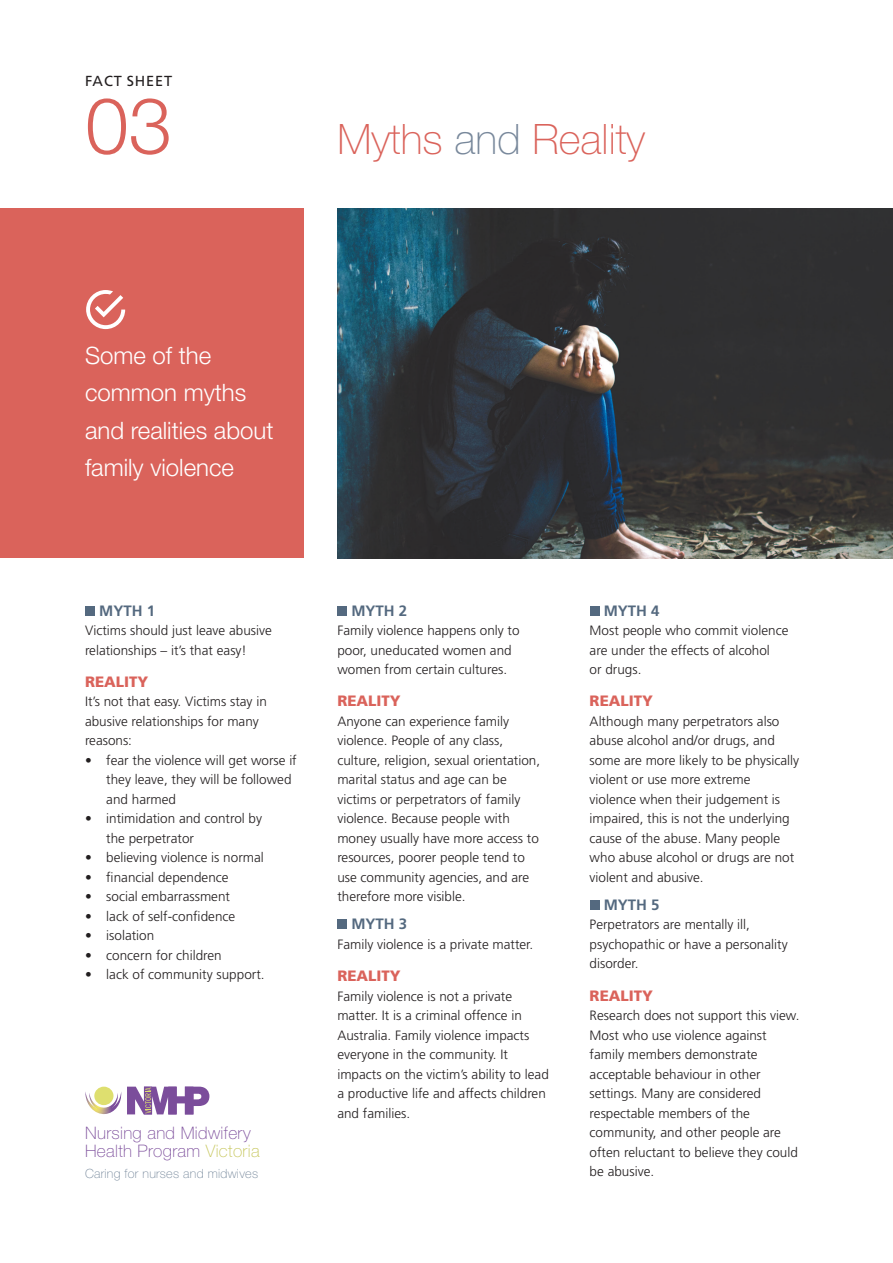
<style>
.page{position:relative;width:893px;height:1263px;background:#fff}
.page>*{position:absolute;margin:0;border:0;box-sizing:border-box;transform-origin:0 0}
.t1{font:300 78px "Helvetica Neue";color:#da635b}
.t2{font:100 42px "Helvetica Neue";color:#da635b}
.t3{font:300 24px/37.5px "Helvetica Neue";color:#fff}
.t4{font:100 17.25px/18.3px "Helvetica Neue";letter-spacing:.02em;color:#642d89}
.t5{font:900 15px "Frutiger";color:#da635b}
.t6{font:700 15px "Frutiger";color:#54697f}
.t7{font:14.55px "Frutiger";letter-spacing:.06em;color:#231f20}
.t8{font:300 13.5px/19.5px "Frutiger";color:#231f20}
.t9{font:100 12.6px "Helvetica Neue";letter-spacing:.02em;color:#5a7087}
.t10{font:4.8px "Helvetica Neue CE";letter-spacing:.03em;color:#7b519a}
.s1{color:#78889b}
.s2{color:#baba38}
</style>
<div class="page">
<img style="left:85px;top:1092px;width:37px;height:22px">
<img style="left:89px;top:1093px;width:30px;height:18px">
<svg style="left:94px;top:1087px;width:20px;height:18px"></svg>
<svg style="left:127px;top:1087px;width:82px;height:27px"></svg>
<div style="left:0;top:208px;width:303px;height:350px;background:#da635b"></div>
<div style="left:85px;top:605px;width:10px;height:10px;background:#54697f"></div>
<div style="left:337px;top:605px;width:10px;height:10px;background:#54697f"></div>
<div style="left:337px;top:919px;width:10px;height:10px;background:#54697f"></div>
<div style="left:590px;top:605px;width:10px;height:10px;background:#54697f"></div>
<div style="left:590px;top:900px;width:10px;height:10px;background:#54697f"></div>
<img style="left:337px;top:208px;width:556px;height:350px">
<svg style="left:86px;top:290px;width:39px;height:39px"></svg>
<p class="t7" style="left:85px;top:73px;width:89px">FACT SHEET</p>
<p class="t1" style="left:85px;top:78px;width:88px">03</p>
<p class="t2" style="left:337px;top:115px;width:309px">Myths <span class="s1">and</span> Reality</p>
<p class="t3" style="left:85px;top:336px;width:190px">Some of the common myths and realities about family violence</p>
<p class="t6" style="left:99px;top:601px;width:57px">MYTH 1</p>
<p class="t8" style="left:85px;top:621px;width:188px">Victims should just leave abusive relationships – it’s that easy!</p>
<p class="t5" style="left:85px;top:672px;width:65px">REALITY</p>
<p class="t8" style="left:85px;top:692px;width:183px">It’s not that easy. Victims stay in abusive relationships for many reasons:</p>
<p class="t8" style="left:106px;top:750px;width:192px;text-indent:-21px">• fear the violence will get worse if they leave, they will be followed and harmed</p>
<p class="t8" style="left:106px;top:809px;width:157px;text-indent:-21px">• intimidation and control by the perpetrator</p>
<p class="t8" style="left:85px;top:848px;width:180px">• believing violence is normal</p>
<p class="t8" style="left:85px;top:867px;width:145px">• financial dependence</p>
<p class="t8" style="left:85px;top:887px;width:147px">• social embarrassment</p>
<p class="t8" style="left:85px;top:906px;width:152px">• lack of self-confidence</p>
<p class="t8" style="left:85px;top:926px;width:71px">• isolation</p>
<p class="t8" style="left:85px;top:945px;width:138px">• concern for children</p>
<p class="t8" style="left:85px;top:965px;width:181px">• lack of community support.</p>
<p class="t4" style="left:85px;top:1123px;width:176px">Nursing and Midwifery<br>Health Program <span class="s2">Victoria</span></p>
<p class="t10" style="left:101px;top:1126px;width:94px">CARING FOR NURSES AND MIDWIVES</p>
<p class="t9" style="left:85px;top:1166px;width:175px">Caring for nurses and midwives</p>
<p class="t6" style="left:351px;top:601px;width:57px">MYTH 2</p>
<p class="t8" style="left:337px;top:621px;width:184px">Family violence happens only to poor, uneducated women and women from certain cultures.</p>
<p class="t5" style="left:337px;top:692px;width:65px">REALITY</p>
<p class="t8" style="left:337px;top:711px;width:204px">Anyone can experience family violence. People of any class, culture, religion, sexual orientation, marital status and age can be victims or perpetrators of family violence. Because people with money usually have more access to resources, poorer people tend to use community agencies, and are therefore more visible.</p>
<p class="t6" style="left:351px;top:915px;width:57px">MYTH 3</p>
<p class="t8" style="left:337px;top:934px;width:197px">Family violence is a private matter.</p>
<p class="t5" style="left:337px;top:967px;width:65px">REALITY</p>
<p class="t8" style="left:337px;top:986px;width:213px">Family violence is not a private matter. It is a criminal offence in<br>Australia. Family violence impacts everyone in the community. It impacts on the victim’s ability to lead a productive life and affects children and families.</p>
<p class="t6" style="left:604px;top:601px;width:57px">MYTH 4</p>
<p class="t8" style="left:590px;top:621px;width:200px">Most people who commit violence are under the effects of alcohol<br>or drugs.</p>
<p class="t5" style="left:590px;top:692px;width:65px">REALITY</p>
<p class="t8" style="left:590px;top:711px;width:211px">Although many perpetrators also abuse alcohol and/or drugs, and some are more likely to be physically violent or use more extreme violence when their judgement is impaired, this is not the underlying cause of the abuse. Many people who abuse alcohol or drugs are not violent and abusive.</p>
<p class="t6" style="left:604px;top:896px;width:57px">MYTH 5</p>
<p class="t8" style="left:590px;top:915px;width:200px">Perpetrators are mentally ill, psychopathic or have a personality disorder.</p>
<p class="t5" style="left:590px;top:986px;width:65px">REALITY</p>
<p class="t8" style="left:590px;top:1006px;width:211px">Research does not support this view.<br>Most who use violence against family members demonstrate acceptable behaviour in other settings. Many are considered respectable members of the community, and other people are often reluctant to believe they could be abusive.</p>
</div>
